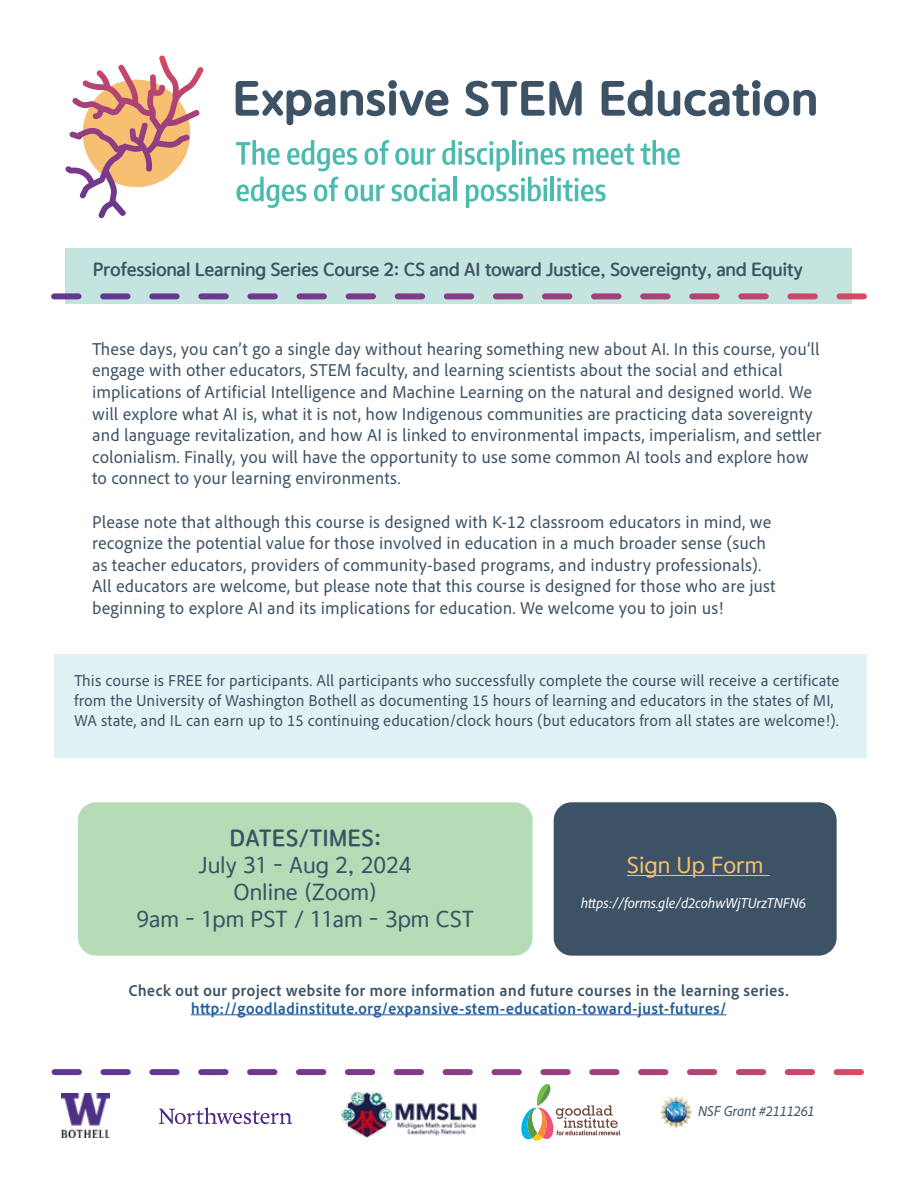
<style>
.page{position:relative;width:918px;height:1188px;background:#fff}
.page>*{position:absolute;margin:0;border:0;box-sizing:border-box;transform-origin:0 0}
.t1{font:22.5px/27px "TT Gulim M";color:#3d5265;text-align:center}
.t2{font:22.5px "TT Gulim M";color:#f7bf72}
.t3{font:18px/21.6px "Adobe Clean UX";color:#3d5265}
.t4{font:18px "TT Gulim B";letter-spacing:-.025em;color:#3d5265}
.t5{font:16.5px/19.8px "Adobe Clean UX";color:#3d5265}
.t6{font:700 16.5px "Adobe Clean UX";color:#3d5265}
.t7{font:700 16.5px "Adobe Clean UX";letter-spacing:.005em;color:#215e9e}
.t8{font:italic 15px "Adobe Clean UX";letter-spacing:-.02em;color:#fff}
.t9{font:italic 15px "Adobe Clean UX";letter-spacing:-.025em;color:#3d5265}
.s1{font-family:"TT Gulim B"}
</style>
<div class="page">
<div style="left:54px;top:654px;width:813px;height:103px;background:#e0f2f4"></div>
<div style="left:66px;top:249px;width:786px;height:55px;background:#c4e4df"></div>
<svg style="left:54px;top:293px;width:810px;height:6px"></svg>
<div style="left:78px;top:802px;width:455px;height:154px;background:#b5dcb6;border-radius:18px"></div>
<div style="left:554px;top:802px;width:283px;height:154px;background:#3d5265;border-radius:18px"></div>
<hr style="left:627px;top:875px;width:143px;height:1px;background:#f7bf72">
<svg style="left:159px;top:1107px;width:133px;height:17px"></svg>
<img style="left:661px;top:1097px;width:30px;height:30px">
<img style="left:62px;top:1094px;width:47px;height:44px">
<svg style="left:55px;top:1069px;width:806px;height:6px"></svg>
<svg style="left:236px;top:81px;width:99px;height:44px"></svg>
<svg style="left:341px;top:80px;width:108px;height:36px"></svg>
<svg style="left:465px;top:81px;width:117px;height:35px"></svg>
<svg style="left:602px;top:80px;width:214px;height:36px"></svg>
<svg style="left:641px;top:140px;width:39px;height:25px"></svg>
<svg style="left:236px;top:140px;width:398px;height:68px"></svg>
<svg style="left:83px;top:80px;width:107px;height:107px;background:#db9c76"></svg>
<svg style="left:72px;top:56px;width:101px;height:69px"></svg>
<svg style="left:521px;top:1084px;width:99px;height:57px"></svg>
<img style="left:342px;top:1091px;width:135px;height:47px">
<hr style="left:191px;top:1014px;width:535px;height:1px;background:#215e9e">
<p class="t4" style="left:93px;top:260px;width:712px">Professional Learning Series Course 2: CS and AI toward Justice, Sovereignty, and Equity</p>
<p class="t3" style="left:92px;top:338px;width:731px">These days, you can’t go a single day without hearing something new about AI. In this course, you’ll engage with other educators, STEM faculty, and learning scientists about the social and ethical implications of Artificial Intelligence and Machine Learning on the natural and designed world. We will explore what AI is, what it is not, how Indigenous communities are practicing data sovereignty and language revitalization, and how AI is linked to environmental impacts, imperialism, and settler colonialism. Finally, you will have the opportunity to use some common AI tools and explore how to connect to your learning environments.</p>
<p class="t3" style="left:92px;top:510px;width:685px">Please note that although this course is designed with K-12 classroom educators in mind, we recognize the potential value for those involved in education in a much broader sense (such as teacher educators, providers of community-based programs, and industry professionals).<br>All educators are welcome, but please note that this course is designed for those who are just beginning to explore AI and its implications for education. We welcome you to join us!</p>
<p class="t5" style="left:74px;top:671px;width:767px">This course is FREE for participants. All participants who successfully complete the course will receive a certificate from the University of Washington Bothell as documenting 15 hours of learning and educators in the states of MI,<br>WA state, and IL can earn up to 15 continuing education/clock hours (but educators from all states are welcome!).</p>
<p class="t1" style="left:199px;top:826px;width:214px"><span class="s1">DATES/TIMES:<br></span>July 31 - Aug 2, 2024</p>
<p class="t1" style="left:234px;top:880px;width:145px">Online (Zoom)</p>
<p class="t1" style="left:137px;top:907px;width:339px">9am - 1pm PST / 11am - 3pm CST</p>
<p class="t2" style="left:627px;top:854px;width:138px">Sign Up Form</p>
<p class="t8" style="left:581px;top:894px;width:227px">https://forms.gle/d2cohwWjTUrzTNFN6</p>
<p class="t6" style="left:129px;top:980px;width:662px">Check out our project website for more information and future courses in the learning series.</p>
<p class="t7" style="left:191px;top:998px;width:537px">http://goodladinstitute.org/expansive-stem-education-toward-just-futures/</p>
<p class="t9" style="left:698px;top:1102px;width:118px">NSF Grant #2111261</p>
</div>
